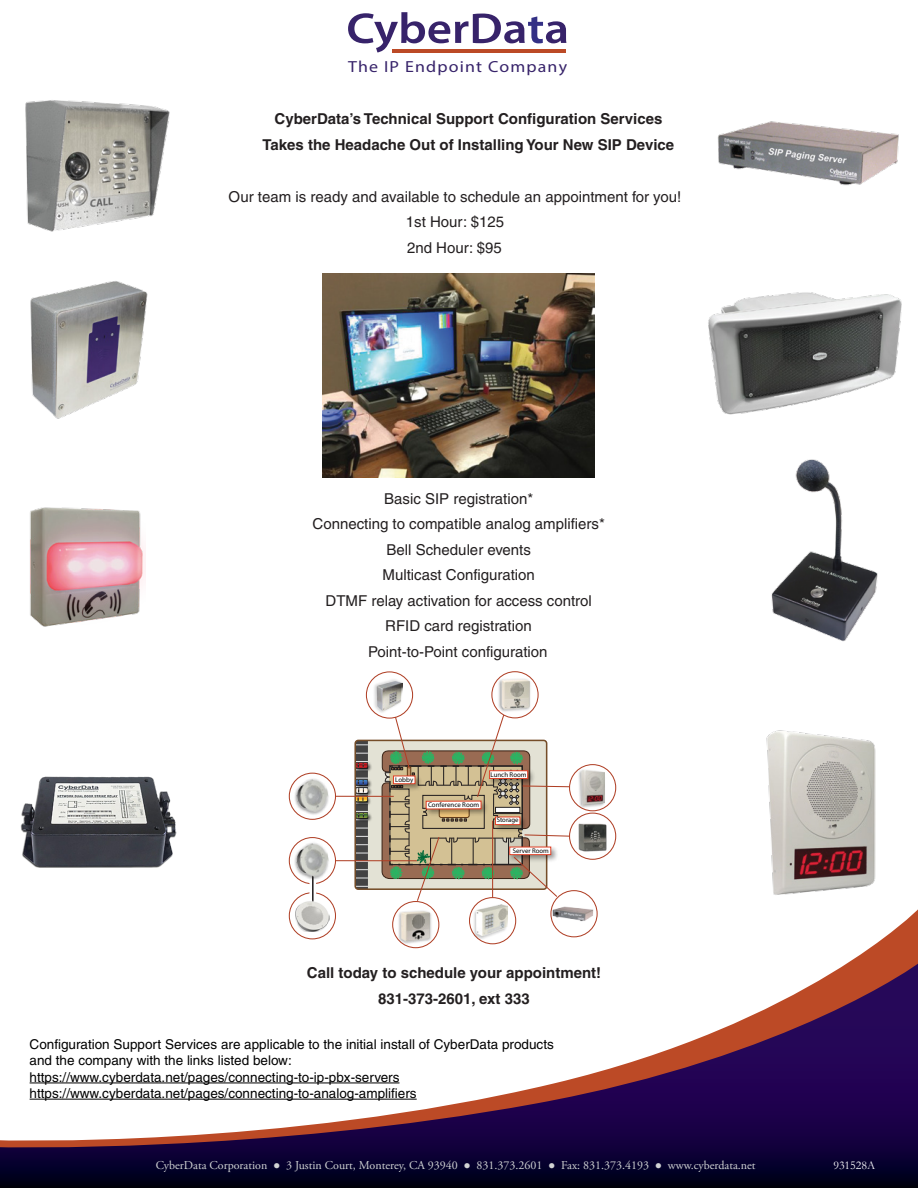
<style>
.page{position:relative;width:918px;height:1188px;background:#fff}
.page>*{position:absolute;margin:0;border:0;box-sizing:border-box;transform-origin:0 0}
.t1{font:16.05px "Myriad Pro";letter-spacing:.065em;color:#37236a;scale:1.11 1}
.t2{font:15px/25.5px "Helvetica";color:#231f20;text-align:center}
.t3{font:700 15px/25.5px "Helvetica";color:#231f20;text-align:center}
.t4{font:13.5px/16.2px "Helvetica";color:#010101}
.t5{font:12px "Adobe Garamond Pro";color:#d1d3d4}
.t6{font:12px "Garamond";color:#fdfdfe}
.t7{font:6.9px "Myriad Pro";color:#000}
.t8{font:6.75px "Myriad Pro";color:#000}
</style>
<div class="page">
<svg style="left:288px;top:909px;width:630px;height:55px"></svg>
<svg style="left:0;top:964px;width:918px;height:224px"></svg>
<img style="left:25px;top:100px;width:145px;height:132px">
<img style="left:30px;top:281px;width:118px;height:138px">
<img style="left:30px;top:507px;width:115px;height:120px">
<img style="left:21px;top:776px;width:155px;height:91px">
<img style="left:717px;top:121px;width:182px;height:65px">
<img style="left:708px;top:292px;width:194px;height:123px">
<img style="left:771px;top:459px;width:107px;height:183px">
<img style="left:766px;top:730px;width:109px;height:165px">
<svg style="left:348px;top:12px;width:218px;height:40px"></svg>
<hr style="left:392px;top:50px;width:174px;height:3px;background:#bc4a26">
<hr style="left:30px;top:1083px;width:370px;height:1px;background:#010101">
<hr style="left:30px;top:1099px;width:387px;height:1px;background:#010101">
<svg style="left:492px;top:672px;width:46px;height:46px"></svg>
<div style="left:491px;top:671px;width:48px;height:47px;border:1px solid #af3f25;border-radius:50%"></div>
<div style="left:569px;top:813px;width:47px;height:47px;border:1px solid #af3f25;border-radius:50%"></div>
<div style="left:569px;top:764px;width:47px;height:47px;border:1px solid #af3f25;border-radius:50%"></div>
<div style="left:393px;top:902px;width:46px;height:46px;background:#fff;border-radius:50%"></div>
<div style="left:392px;top:901px;width:47px;height:47px;border:1px solid #af3f25;border-radius:50%"></div>
<svg style="left:289px;top:773px;width:47px;height:46px"></svg>
<div style="left:289px;top:773px;width:47px;height:47px;border:1px solid #af3f25;border-radius:50%"></div>
<svg style="left:289px;top:838px;width:47px;height:46px"></svg>
<div style="left:289px;top:837px;width:47px;height:47px;border:1px solid #af3f25;border-radius:50%"></div>
<svg style="left:289px;top:893px;width:47px;height:46px"></svg>
<div style="left:289px;top:892px;width:47px;height:47px;border:1px solid #af3f25;border-radius:50%"></div>
<svg style="left:366px;top:672px;width:47px;height:46px"></svg>
<div style="left:366px;top:671px;width:47px;height:48px;border:1px solid #af3f25;border-radius:50%"></div>
<svg style="left:470px;top:898px;width:46px;height:46px"></svg>
<div style="left:469px;top:897px;width:47px;height:47px;border:1px solid #af3f25;border-radius:50%"></div>
<div style="left:309px;top:873px;width:7px;height:32px;border:3px solid #fff"></div>
<hr style="left:336px;top:860px;width:81px;height:1px;background:#af3f25">
<hr style="left:336px;top:796px;width:58px;height:1px;background:#af3f25">
<img style="left:371px;top:677px;width:33px;height:37px">
<img style="left:376px;top:680px;width:27px;height:32px">
<div style="left:551px;top:891px;width:46px;height:46px;background:#fff;border-radius:50%"></div>
<div style="left:550px;top:890px;width:48px;height:47px;border:1px solid #af3f25;border-radius:50%"></div>
<img style="left:553px;top:905px;width:41px;height:16px">
<svg style="left:355px;top:714px;width:216px;height:188px"></svg>
<img style="left:293px;top:781px;width:34px;height:35px">
<img style="left:294px;top:777px;width:37px;height:38px">
<img style="left:292px;top:846px;width:34px;height:35px">
<img style="left:294px;top:841px;width:37px;height:39px">
<img style="left:497px;top:677px;width:36px;height:37px">
<img style="left:499px;top:679px;width:32px;height:32px">
<img style="left:397px;top:908px;width:36px;height:38px">
<img style="left:400px;top:909px;width:32px;height:34px">
<img style="left:295px;top:900px;width:35px;height:32px">
<img style="left:577px;top:767px;width:30px;height:42px">
<img style="left:581px;top:770px;width:23px;height:35px">
<img style="left:575px;top:820px;width:36px;height:33px">
<img style="left:471px;top:903px;width:38px;height:39px">
<img style="left:477px;top:905px;width:30px;height:31px">
<img style="left:323px;top:274px;width:272px;height:203px">
<p class="t1" style="left:348px;top:57px;width:199px">The IP Endpoint Company</p>
<p class="t3" style="left:263px;top:106px;width:413px">CyberData’s Technical Support Configuration Services<br>Takes the Headache Out of Installing Your New SIP Device</p>
<p class="t2" style="left:229px;top:184px;width:454px">Our team is ready and available to schedule an appointment for you!<br>1st Hour: $125<br>2nd Hour: $95</p>
<p class="t2" style="left:313px;top:486px;width:294px">Basic SIP registration*<br>Connecting to compatible analog amplifiers*<br>Bell Scheduler events<br>Multicast Configuration<br>DTMF relay activation for access control<br>RFID card registration<br>Point-to-Point configuration</p>
<p class="t7" style="left:395px;top:775px;width:19px">Lobby</p>
<p class="t7" style="left:428px;top:801px;width:53px">Conference Room</p>
<p class="t7" style="left:491px;top:770px;width:38px">Lunch Room</p>
<p class="t8" style="left:497px;top:816px;width:23px">Storage</p>
<p class="t8" style="left:513px;top:847px;width:37px">Server Room</p>
<p class="t3" style="left:307px;top:960px;width:296px">Call today to schedule your appointment!<br>831-373-2601, ext 333</p>
<p class="t4" style="left:30px;top:1036px;width:526px">Configuration Support Services are applicable to the initial install of CyberData products and the company with the links listed below: https://www.cyberdata.net/pages/connecting-to-ip-pbx-servers https://www.cyberdata.net/pages/connecting-to-analog-amplifiers</p>
<p class="t5" style="left:156px;top:1158px;width:601px">CyberData Corporation ● 3 Justin Court, Monterey, CA 93940 ● 831.373.2601 ● Fax: 831.373.4193 ● www.cyberdata.net</p>
<p class="t6" style="left:833px;top:1157px;width:43px">931528A</p>
</div>
